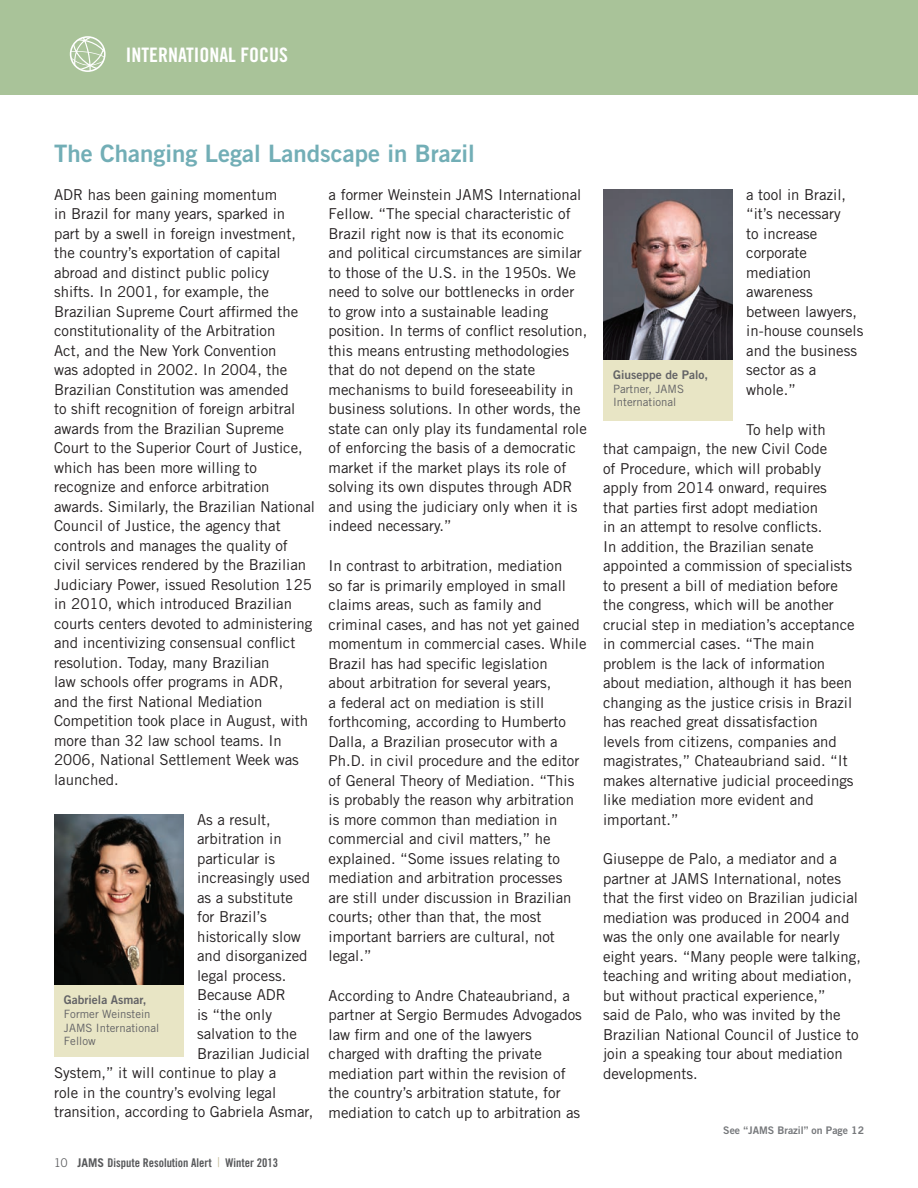
<style>
.page{position:relative;width:918px;height:1188px;background:#fff}
.page>*{position:absolute;margin:0;border:0;box-sizing:border-box;transform-origin:0 0}
.t1{font:24px "Trade Gothic LT Std Bd 2";color:#72aeb6}
.t2{font:19.95px "Trade Gothic LT Std Bd Cn 20";color:#fff}
.t3{font:15px/19.5px "Trade Gothic LT Std";color:#231f20}
.t4{font:12px "Trade Gothic LT Std Bd Cn 20";color:#57585a}
.t5{font:12px "Trade Gothic LT Std Bd 2";color:#636366}
.t6{font:11.4px/13.6px "Trade Gothic LT Std";color:#636366}
.t7{font:10.5px "Trade Gothic LT Std Bd 2";color:#76787b}
.s1{font-family:"Trade Gothic LT Std";font-weight:300}
.s2{font-family:"Trade Gothic LT Std";font-weight:700}
.s3{font-family:"Trade Gothic LT Std";font-weight:300;font-size:13.5px;color:#c0b792}
</style>
<div class="page">
<div style="left:0;top:0;width:918px;height:94px;background:#a9c399"></div>
<div style="left:603px;top:355px;width:130px;height:66px;background:#e8e5c5"></div>
<img style="left:603px;top:189px;width:130px;height:170px">
<div style="left:54px;top:980px;width:130px;height:77px;background:#e8e5c5"></div>
<img style="left:54px;top:814px;width:130px;height:170px">
<div style="left:70px;top:36px;width:36px;height:36px;border:2px solid #fff;border-radius:50%"></div>
<svg style="left:71px;top:37px;width:34px;height:34px"></svg>
<h2 class="t2" style="left:126px;top:42px;width:34px">interna</h2>
<h2 class="t2" style="left:186px;top:42px;width:24px">tional</h2>
<h2 class="t2" style="left:240px;top:42px;width:11px">focus</h2>
<h1 class="t1" style="left:54px;top:139px;width:422px">The Changing Legal Landscape in Brazil</h1>
<p class="t3" style="left:329px;top:185px;width:260px">a former Weinstein JAMS International Fellow. “The special characteristic of Brazil right now is that its economic and political circumstances are similar to those of the U.S. in the 1950s. We need to solve our bottlenecks in order to grow into a sustainable leading position. In terms of conflict resolution, this means entrusting methodologies that do not depend on the state mechanisms to build foreseeability in business solutions. In other words, the state can only play its fundamental role of enforcing the basis of a democratic market if the market plays its role of solving its own disputes through ADR and using the judiciary only when it is indeed necessary.”</p>
<p class="t3" style="left:329px;top:556px;width:259px">In contrast to arbitration, mediation<br>so far is primarily employed in small claims areas, such as family and criminal cases, and has not yet gained momentum in commercial cases. While Brazil has had specific legislation about arbitration for several years,<br>a federal act on mediation is still forthcoming, according to Humberto Dalla, a Brazilian prosecutor with a Ph.D. in civil procedure and the editor of General Theory of Mediation. “This is probably the reason why arbitration is more common than mediation in commercial and civil matters,” he explained. “Some issues relating to mediation and arbitration processes<br>are still under discussion in Brazilian courts; other than that, the most important barriers are cultural, not legal.”</p>
<p class="t3" style="left:329px;top:986px;width:255px">According to Andre Chateaubriand, a partner at Sergio Bermudes Advogados law firm and one of the lawyers charged with drafting the private mediation part within the revision of the country’s arbitration statute, for mediation to catch up to arbitration as</p>
<p class="t3" style="left:54px;top:185px;width:262px">ADR has been gaining momentum<br>in Brazil for many years, sparked in<br>part by a swell in foreign investment, the country’s exportation of capital abroad and distinct public policy<br>shifts. In 2001, for example, the Brazilian Supreme Court affirmed the constitutionality of the Arbitration<br>Act, and the New York Convention<br>was adopted in 2002. In 2004, the Brazilian Constitution was amended<br>to shift recognition of foreign arbitral awards from the Brazilian Supreme Court to the Superior Court of Justice, which has been more willing to recognize and enforce arbitration awards. Similarly, the Brazilian National Council of Justice, the agency that controls and manages the quality of civil services rendered by the Brazilian Judiciary Power, issued Resolution 125 in 2010, which introduced Brazilian courts centers devoted to administering and incentivizing consensual conflict resolution. Today, many Brazilian<br>law schools offer programs in ADR,<br>and the first National Mediation Competition took place in August, with more than 32 law school teams. In 2006, National Settlement Week was launched.</p>
<p class="t3" style="left:197px;top:809px;width:75px">As a result,</p>
<p class="t3" style="left:197px;top:829px;width:86px">arbitration in</p>
<p class="t3" style="left:197px;top:848px;width:79px">particular is</p>
<p class="t3" style="left:197px;top:868px;width:114px">increasingly used</p>
<p class="t3" style="left:197px;top:887px;width:97px">as a substitute</p>
<p class="t3" style="left:197px;top:907px;width:71px">for Brazil’s</p>
<p class="t3" style="left:197px;top:926px;width:105px">historically slow</p>
<p class="t3" style="left:197px;top:946px;width:112px">and disorganized</p>
<p class="t3" style="left:197px;top:965px;width:91px">legal process.</p>
<p class="t3" style="left:197px;top:985px;width:90px">Because ADR</p>
<p class="t3" style="left:197px;top:1004px;width:76px">is “the only</p>
<p class="t3" style="left:197px;top:1024px;width:101px">salvation to the</p>
<p class="t3" style="left:197px;top:1043px;width:114px">Brazilian Judicial</p>
<p class="t3" style="left:54px;top:1063px;width:224px">System,” it will continue to play a</p>
<p class="t3" style="left:54px;top:1082px;width:224px">role in the country’s evolving legal</p>
<p class="t3" style="left:54px;top:1102px;width:261px">transition, according to Gabriela Asmar,</p>
<p class="t5" style="left:64px;top:992px;width:84px">Gabriela Asmar,</p>
<p class="t6" style="left:64px;top:1007px;width:97px">Former Weinstein<br>JAMS International<br>Fellow</p>
<p class="t4" style="left:54px;top:1156px;width:226px"><span class="s1">10</span> <span class="s2">JAMS</span> Dispute Resolution Alert <span class="s3">|</span> Winter 2013</p>
<p class="t3" style="left:746px;top:185px;width:119px">a tool in Brazil, “it’s necessary<br>to increase corporate mediation awareness between lawyers, in-house counsels and the business sector as a whole.”</p>
<p class="t3" style="left:603px;top:419px;width:253px;text-indent:143px">To help with that campaign, the new Civil Code<br>of Procedure, which will probably apply from 2014 onward, requires that parties first adopt mediation<br>in an attempt to resolve conflicts.<br>In addition, the Brazilian senate appointed a commission of specialists to present a bill of mediation before the congress, which will be another crucial step in mediation’s acceptance in commercial cases. “The main problem is the lack of information about mediation, although it has been changing as the justice crisis in Brazil has reached great dissatisfaction levels from citizens, companies and magistrates,” Chateaubriand said. “It makes alternative judicial proceedings like mediation more evident and important.”</p>
<p class="t3" style="left:603px;top:849px;width:259px">Giuseppe de Palo, a mediator and a partner at JAMS International, notes that the first video on Brazilian judicial mediation was produced in 2004 and was the only one available for nearly eight years. “Many people were talking, teaching and writing about mediation, but without practical experience,”<br>said de Palo, who was invited by the Brazilian National Council of Justice to join a speaking tour about mediation developments.</p>
<p class="t5" style="left:613px;top:367px;width:97px">Giuseppe de Palo,</p>
<p class="t6" style="left:613px;top:382px;width:72px">Partner, JAMS<br>International</p>
<p class="t7" style="left:723px;top:1124px;width:142px">See “JAMS Brazil” on Page 12</p>
</div>
